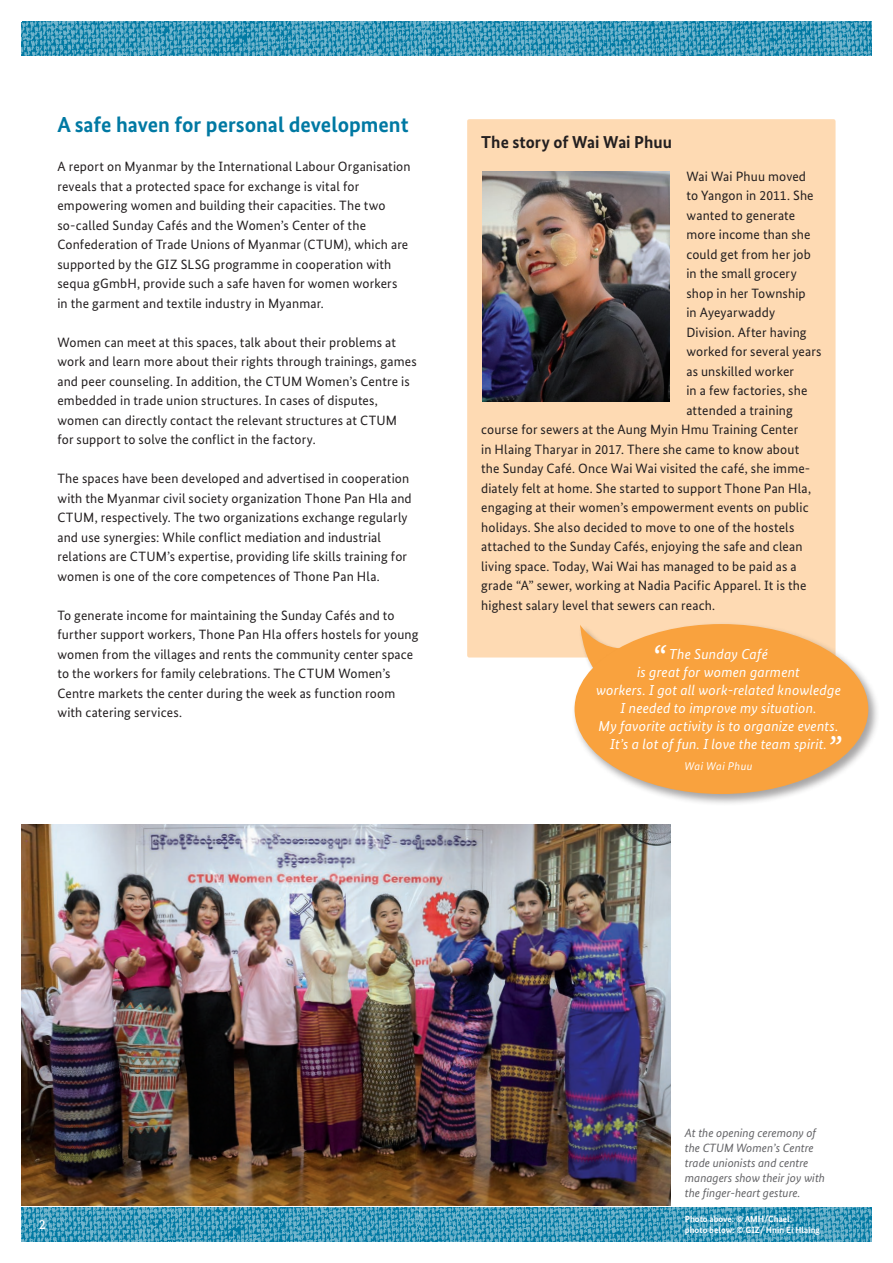
<style>
.page{position:relative;width:893px;height:1263px;background:#fff}
.page>*{position:absolute;margin:0;border:0;box-sizing:border-box;transform-origin:0 0}
.Paragraph{font:italic 35.7px "Bundes Sans";color:#fff}
.Paragraph-2{font:700 21.75px "Bundes Sans";color:#0079a3}
.Paragraph-3{font:700 17.25px "Bundes Sans";color:#231f20}
.Paragraph-4{font:italic 14.4px/18px "Bundes Sans";letter-spacing:.01em;color:#fff;text-align:center}
.Paragraph-5{font:13.5px/19.5px "Bundes Sans";letter-spacing:.01em;color:#231f20}
.Page_number_left{font:700 13.5px "Bundes Serif";color:#fff}
.Chart_photo_descript{font:italic 12px/15px "Bundes Sans";color:#636366}
.Paragraph-6{font:italic 11.25px "Bundes Sans";letter-spacing:.035em;color:#fff}
.Photo_credits{font:700 9px/10.8px "Bundes Sans";color:#fff}
</style>
<div class="page">
<img style="left:21px;top:1208px;width:851px;height:34px">
<img style="left:21px;top:21px;width:851px;height:35px">
<div style="left:467px;top:119px;width:368px;height:538px;background:#fedab3;border-radius:2px"></div>
<img style="left:482px;top:171px;width:187px;height:230px">
<img style="left:21px;top:824px;width:649px;height:382px">
<div style="left:572px;top:621px;width:308px;height:185px;background:#231f20;opacity:.4"></div>
<div style="left:574px;top:624px;width:294px;height:170px;background:#f9a23e;border-radius:50%"></div>
<p class="Paragraph-2" style="left:57px;top:111px;width:353px">A safe haven for personal development</p>
<p class="Paragraph-5" style="left:57px;top:156px;width:355px">A report on Myanmar by the International Labour Organisation reveals that a protected space for exchange is vital for empowering women and building their capacities. The two so-called Sunday Cafés and the Women’s Center of the Confederation of Trade Unions of Myanmar (CTUM), which are supported by the GIZ SLSG programme in cooperation with sequa gGmbH, provide such a safe haven for women workers in the garment and textile industry in Myanmar.</p>
<p class="Paragraph-5" style="left:57px;top:332px;width:361px">Women can meet at this spaces, talk about their problems at work and learn more about their rights through trainings, games and peer counseling. In addition, the CTUM Women’s Centre is embedded in trade union structures. In cases of disputes, women can directly contact the relevant structures at CTUM<br>for support to solve the conflict in the factory.</p>
<p class="Paragraph-5" style="left:57px;top:468px;width:356px">The spaces have been developed and advertised in cooperation with the Myanmar civil society organization Thone Pan Hla and CTUM, respectively. The two organizations exchange regularly and use synergies: While conflict mediation and industrial relations are CTUM’s expertise, providing life skills training for women is one of the core competences of Thone Pan Hla.</p>
<p class="Paragraph-5" style="left:57px;top:605px;width:363px">To generate income for maintaining the Sunday Cafés and to further support workers, Thone Pan Hla offers hostels for young women from the villages and rents the community center space to the workers for family celebrations. The CTUM Women’s Centre markets the center during the week as function room with catering services.</p>
<p class="Paragraph-3" style="left:481px;top:132px;width:192px">The story of Wai Wai Phuu</p>
<p class="Paragraph-5" style="left:686px;top:166px;width:121px">Wai Wai Phuu moved</p>
<p class="Paragraph-5" style="left:686px;top:186px;width:129px">to Yangon in 2011. She</p>
<p class="Paragraph-5" style="left:686px;top:205px;width:110px">wanted to generate</p>
<p class="Paragraph-5" style="left:686px;top:225px;width:126px">more income than she</p>
<p class="Paragraph-5" style="left:686px;top:244px;width:126px">could get from her job</p>
<p class="Paragraph-5" style="left:686px;top:264px;width:112px">in the small grocery</p>
<p class="Paragraph-5" style="left:686px;top:283px;width:121px">shop in her Township</p>
<p class="Paragraph-5" style="left:686px;top:303px;width:90px">in Ayeyarwaddy</p>
<p class="Paragraph-5" style="left:686px;top:322px;width:122px">Division. After having</p>
<p class="Paragraph-5" style="left:686px;top:342px;width:137px">worked for several years</p>
<p class="Paragraph-5" style="left:686px;top:361px;width:109px">as unskilled worker</p>
<p class="Paragraph-5" style="left:686px;top:381px;width:122px">in a few factories, she</p>
<p class="Paragraph-5" style="left:686px;top:400px;width:108px">attended a training</p>
<p class="Paragraph-5" style="left:481px;top:420px;width:318px">course for sewers at the Aung Myin Hmu Training Center</p>
<p class="Paragraph-5" style="left:481px;top:439px;width:320px">in Hlaing Tharyar in 2017. There she came to know about</p>
<p class="Paragraph-5" style="left:481px;top:459px;width:331px">the Sunday Café. Once Wai Wai visited the café, she imme-</p>
<p class="Paragraph-5" style="left:481px;top:478px;width:331px">diately felt at home. She started to support Thone Pan Hla,</p>
<p class="Paragraph-5" style="left:481px;top:498px;width:329px">engaging at their women’s empowerment events on public</p>
<p class="Paragraph-5" style="left:481px;top:517px;width:315px">holidays. She also decided to move to one of the hostels</p>
<p class="Paragraph-5" style="left:481px;top:537px;width:323px">attached to the Sunday Cafés, enjoying the safe and clean</p>
<p class="Paragraph-5" style="left:481px;top:556px;width:317px">living space. Today, Wai Wai has managed to be paid as a</p>
<p class="Paragraph-5" style="left:481px;top:576px;width:327px">grade “A” sewer, working at Nadia Pacific Apparel. It is the</p>
<p class="Paragraph-5" style="left:481px;top:595px;width:235px">highest salary level that sewers can reach.</p>
<p class="Paragraph" style="left:652px;top:636px;width:15px">“</p>
<p class="Paragraph-4" style="left:596px;top:645px;width:246px">The Sunday Café<br>is great for women garment<br>workers. I got all work-related knowledge I needed to improve my situation.<br>My favorite activity is to organize events.<br>It’s a lot of fun. I love the team spirit.</p>
<p class="Paragraph-6" style="left:684px;top:759px;width:69px">Wai Wai Phuu</p>
<p class="Paragraph" style="left:827px;top:727px;width:15px">”</p>
<p class="Page_number_left" style="left:39px;top:1216px;width:8px">2</p>
<p class="Chart_photo_descript" style="left:685px;top:1125px;width:142px">At the opening ceremony of the CTUM Women’s Centre trade unionists and centre managers show their joy with the finger-heart gesture.</p>
<p class="Photo_credits" style="left:685px;top:1214px;width:137px">Photo above: © AMH/Chael;<br>photo below: © GIZ/ Hnin Ei Hlaing</p>
</div>
